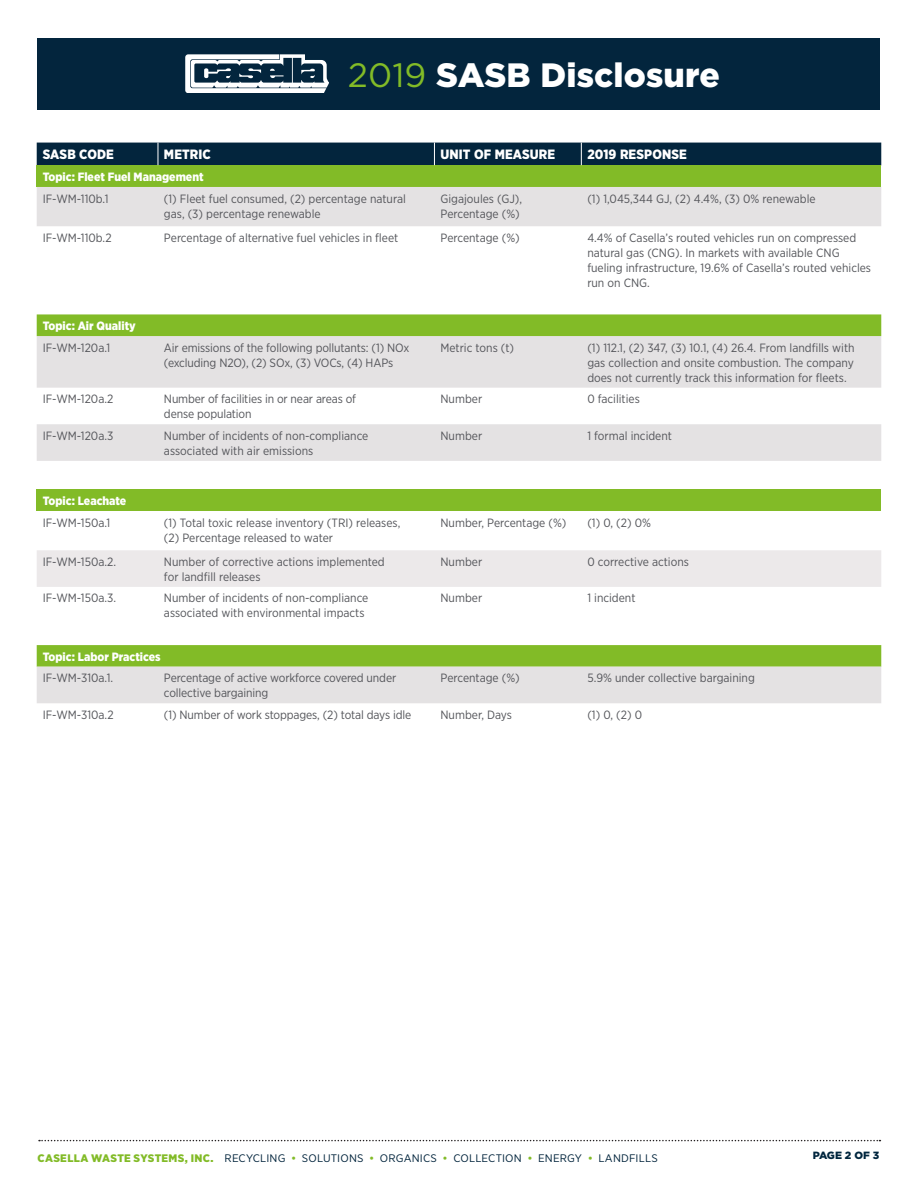
<style>
.page{position:relative;width:918px;height:1188px;background:#fff}
.page>*{position:absolute;margin:0;border:0;box-sizing:border-box;transform-origin:0 0}
.t1{font:900 33.75px "Gotham";letter-spacing:.005em;color:#fff}
.t2{font:900 13.5px "Gotham Narrow";letter-spacing:.01em;color:#fff}
.t3{font:12px/15px "Gotham Narrow";color:#54555a}
.t4{font:900 12px "Gotham Narrow";color:#fff}
.t5{font:10.95px "Gotham Narrow";letter-spacing:.015em;color:#03253d;scale:1.07 1}
.t6{font:900 10.5px "Gotham";letter-spacing:-.025em;color:#00263e}
.s1{font-weight:400;color:#82bb27}
.s2{font-weight:900;color:#82bb27}
.s3{font-weight:500;color:#82bb27}
</style>
<div class="page">
<svg style="left:39px;top:1140px;width:841px;height:1px"></svg>
<div style="left:37px;top:165px;width:844px;height:22px;background:#82bb27"></div>
<svg style="left:37px;top:187px;width:844px;height:274px;fill:#e7e5e6"></svg>
<div style="left:37px;top:314px;width:844px;height:22px;background:#82bb27"></div>
<div style="left:37px;top:143px;width:844px;height:22px;background:#03253d"></div>
<div style="left:37px;top:489px;width:844px;height:22px;background:#82bb27"></div>
<div style="left:37px;top:550px;width:844px;height:37px;background:#ece9ea"></div>
<svg style="left:37px;top:645px;width:844px;height:58px;background:#bfd39d"></svg>
<div style="left:38px;top:38px;width:842px;height:71px;background:#03253d"></div>
<svg style="left:185px;top:54px;width:143px;height:39px"></svg>
<h1 class="t1" style="left:348px;top:52px;width:373px"><span class="s1">2019</span> SASB Disclosure</h1>
<p class="t2" style="left:43px;top:146px;width:73px">SASB CODE</p>
<p class="t2" style="left:164px;top:146px;width:48px">METRIC</p>
<p class="t2" style="left:440px;top:146px;width:116px">UNIT OF MEASURE</p>
<p class="t2" style="left:587px;top:146px;width:101px">2019 RESPONSE</p>
<p class="t4" style="left:43px;top:169px;width:162px">Topic: Fleet Fuel Management</p>
<p class="t3" style="left:43px;top:191px;width:67px">IF-WM-110b.1</p>
<p class="t3" style="left:164px;top:191px;width:243px">(1) Fleet fuel consumed, (2) percentage natural gas, (3) percentage renewable</p>
<p class="t3" style="left:440px;top:191px;width:83px">Gigajoules (GJ),<br>Percentage (%)</p>
<p class="t3" style="left:587px;top:191px;width:230px">(1) 1,045,344 GJ, (2) 4.4%, (3) 0% renewable</p>
<p class="t3" style="left:43px;top:230px;width:70px">IF-WM-110b.2</p>
<p class="t3" style="left:164px;top:230px;width:236px">Percentage of alternative fuel vehicles in fleet</p>
<p class="t3" style="left:440px;top:230px;width:81px">Percentage (%)</p>
<p class="t3" style="left:587px;top:230px;width:285px">4.4% of Casella’s routed vehicles run on compressed natural gas (CNG). In markets with available CNG fueling infrastructure, 19.6% of Casella’s routed vehicles run on CNG.</p>
<p class="t4" style="left:43px;top:318px;width:95px">Topic: Air Quality</p>
<p class="t3" style="left:43px;top:340px;width:69px">IF-WM-120a.1</p>
<p class="t3" style="left:164px;top:340px;width:247px">Air emissions of the following pollutants: (1) NOx (excluding N2O), (2) SOx, (3) VOCs, (4) HAPs</p>
<p class="t3" style="left:440px;top:340px;width:75px">Metric tons (t)</p>
<p class="t3" style="left:587px;top:340px;width:269px;text-align:justify">(1) 112.1, (2) 347, (3) 10.1, (4) 26.4. From landfills with gas collection and onsite combustion. The company does not currently track this information for fleets.</p>
<p class="t3" style="left:43px;top:391px;width:72px">IF-WM-120a.2</p>
<p class="t3" style="left:164px;top:391px;width:194px">Number of facilities in or near areas of dense population</p>
<p class="t3" style="left:440px;top:391px;width:43px">Number</p>
<p class="t3" style="left:587px;top:391px;width:54px">0 facilities</p>
<p class="t3" style="left:43px;top:428px;width:72px">IF-WM-120a.3</p>
<p class="t3" style="left:164px;top:428px;width:206px">Number of incidents of non-compliance associated with air emissions</p>
<p class="t3" style="left:440px;top:428px;width:43px">Number</p>
<p class="t3" style="left:587px;top:428px;width:86px">1 formal incident</p>
<p class="t4" style="left:43px;top:493px;width:85px">Topic: Leachate</p>
<p class="t3" style="left:43px;top:515px;width:69px">IF-WM-150a.1</p>
<p class="t3" style="left:164px;top:515px;width:238px">(1) Total toxic release inventory (TRI) releases, (2) Percentage released to water</p>
<p class="t3" style="left:440px;top:515px;width:128px">Number, Percentage (%)</p>
<p class="t3" style="left:587px;top:515px;width:65px">(1) 0, (2) 0%</p>
<p class="t3" style="left:43px;top:554px;width:75px">IF-WM-150a.2.</p>
<p class="t3" style="left:164px;top:554px;width:222px">Number of corrective actions implemented for landfill releases</p>
<p class="t3" style="left:440px;top:554px;width:43px">Number</p>
<p class="t3" style="left:587px;top:554px;width:103px">0 corrective actions</p>
<p class="t3" style="left:43px;top:591px;width:75px">IF-WM-150a.3.</p>
<p class="t3" style="left:164px;top:591px;width:206px">Number of incidents of non-compliance associated with environmental impacts</p>
<p class="t3" style="left:440px;top:591px;width:43px">Number</p>
<p class="t3" style="left:587px;top:591px;width:50px">1 incident</p>
<p class="t4" style="left:43px;top:649px;width:119px">Topic: Labor Practices</p>
<p class="t3" style="left:43px;top:670px;width:72px">IF-WM-310a.1.</p>
<p class="t3" style="left:164px;top:670px;width:234px">Percentage of active workforce covered under collective bargaining</p>
<p class="t3" style="left:440px;top:670px;width:81px">Percentage (%)</p>
<p class="t3" style="left:587px;top:670px;width:169px">5.9% under collective bargaining</p>
<p class="t3" style="left:43px;top:707px;width:72px">IF-WM-310a.2</p>
<p class="t3" style="left:164px;top:707px;width:249px">(1) Number of work stoppages, (2) total days idle</p>
<p class="t3" style="left:440px;top:707px;width:73px">Number, Days</p>
<p class="t3" style="left:587px;top:707px;width:56px">(1) 0, (2) 0</p>
<p class="t5" style="left:38px;top:1151px;width:581px"><span class="s2">CASELLA WASTE SYSTEMS, INC.</span> RECYCLING <span class="s3">•</span> SOLUTIONS <span class="s3">•</span> ORGANICS <span class="s3">•</span> COLLECTION <span class="s3">•</span> ENERGY <span class="s3">•</span> LANDFILLS</p>
<p class="t6" style="left:813px;top:1148px;width:68px">PAGE 2 OF 3</p>
</div>
